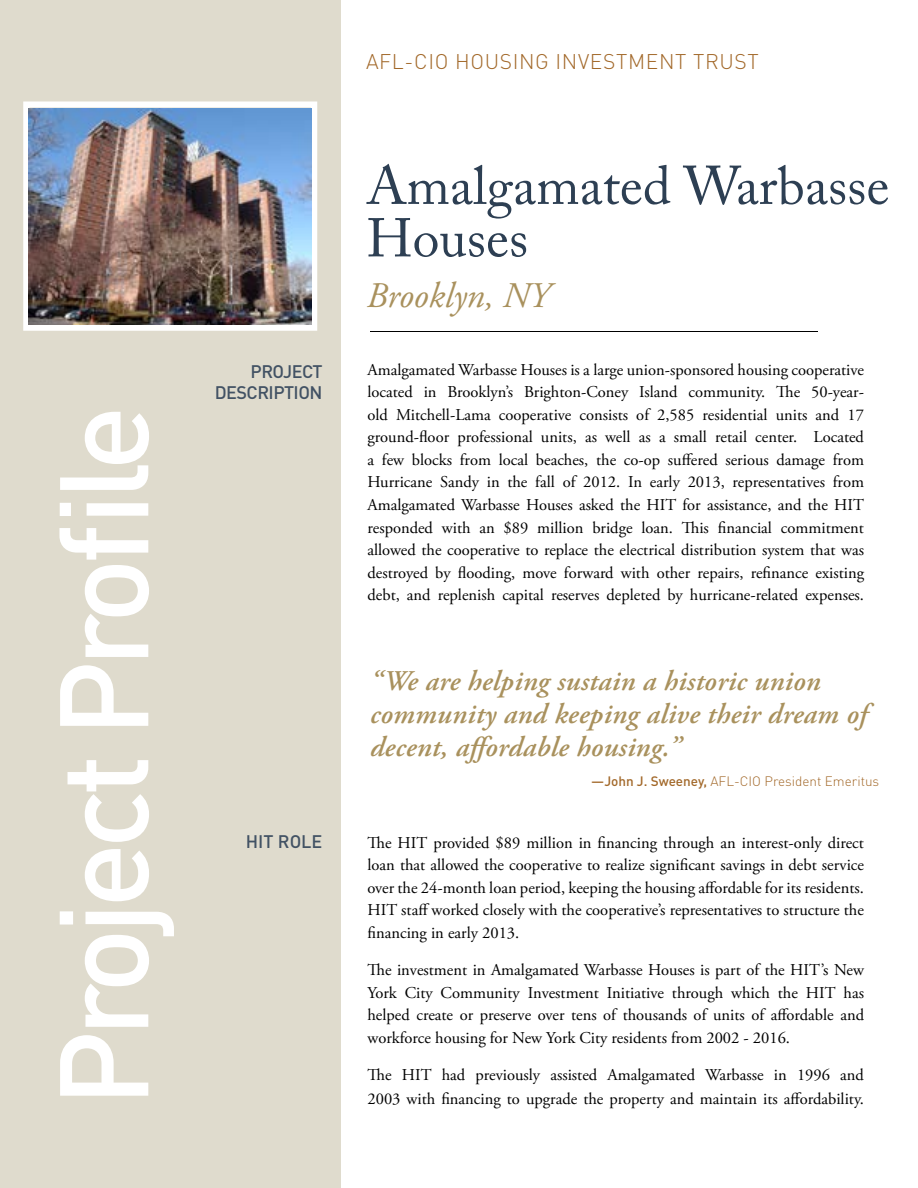
<style>
.page{position:relative;width:918px;height:1188px;background:#fff}
.page>*{position:absolute;margin:0;border:0;box-sizing:border-box;transform-origin:0 0}
.t1{font:500 123.9px "DIN Pro";letter-spacing:-.05em;color:#fff}
.t2{font:54px/52.5px "Adobe Caslon Pro";color:#2d3f53}
.t3{font:italic 36px "Adobe Garamond Pro";color:#a9915d}
.t4{font:italic 600 28.5px/33px "Adobe Garamond Pro";letter-spacing:.01em;color:#a9915d}
.t5{font:300 21px "DIN Pro";letter-spacing:.03em;color:#a26829}
.t6{font:500 18px/21.6px "DIN Pro";letter-spacing:-.03em;color:#425264;text-align:right}
.t7{font:16.5px/22.5px "Adobe Garamond Pro";color:#000;text-align:justify}
.t8{font:300 13.5px "DIN Pro";color:#a26829}
.s1{font-weight:500}
</style>
<div class="page">
<div style="left:0;top:0;width:340px;height:1188px;background:#dfdbcd"></div>
<hr style="left:370px;top:331px;width:448px;height:1px;background:#000">
<div style="left:23px;top:102px;width:294px;height:229px;border:6px solid #fff"></div>
<img style="left:28px;top:108px;width:283px;height:217px">
<h1 class="t1" style="left:19px;top:1107px;width:703px;rotate:-90deg">Project Profile</h1>
<p class="t6" style="left:215px;top:359px;width:109px">PROJECT<br>DESCRIPTION</p>
<p class="t6" style="left:246px;top:830px;width:78px">HIT ROLE</p>
<p class="t5" style="left:366px;top:47px;width:394px">AFL-CIO HOUSING INVESTMENT TRUST</p>
<h2 class="t2" style="left:366px;top:159px;width:524px">Amalgamated Warbasse<br>Houses</h2>
<h3 class="t3" style="left:366px;top:274px;width:185px">Brooklyn, NY</h3>
<p class="t7" style="left:368px;top:359px;width:498px">Amalgamated Warbasse Houses is a large union-sponsored housing cooperative located in Brooklyn’s Brighton-Coney Island community. The 50-year&shy;old Mitchell-Lama cooperative consists of 2,585 residential units and 17 ground-floor professional units, as well as a small retail center. Located a few blocks from local beaches, the co-op suffered serious damage from Hurricane Sandy in the fall of 2012. In early 2013, representatives from Amalgamated Warbasse Houses asked the HIT for assistance, and the HIT responded with an $89 million bridge loan. This financial commitment allowed the cooperative to replace the electrical distribution system that was destroyed by flooding, move forward with other repairs, refinance existing debt, and replenish capital reserves depleted by hurricane-related expenses.</p>
<h3 class="t4" style="left:370px;top:666px;width:499px">“We are helping sustain a historic union community and keeping alive their dream of decent, affordable housing.”</h3>
<p class="t8" style="left:591px;top:772px;width:290px"><span class="s1">—John J. Sweeney,</span> AFL-CIO President Emeritus</p>
<p class="t7" style="left:368px;top:832px;width:498px">The HIT provided $89 million in financing through an interest-only direct loan that allowed the cooperative to realize significant savings in debt service over the 24-month loan period, keeping the housing affordable for its residents.<br>HIT staff worked closely with the cooperative’s representatives to structure the financing in early 2013.</p>
<p class="t7" style="left:368px;top:959px;width:498px">The investment in Amalgamated Warbasse Houses is part of the HIT’s New York City Community Investment Initiative through which the HIT has helped create or preserve over tens of thousands of units of affordable and workforce housing for New York City residents from 2002 - 2016.</p>
<p class="t7" style="left:368px;top:1063px;width:498px;line-height:24px">The HIT had previously assisted Amalgamated Warbasse in 1996 and<br>2003 with financing to upgrade the property and maintain its affordability.</p>
</div>
